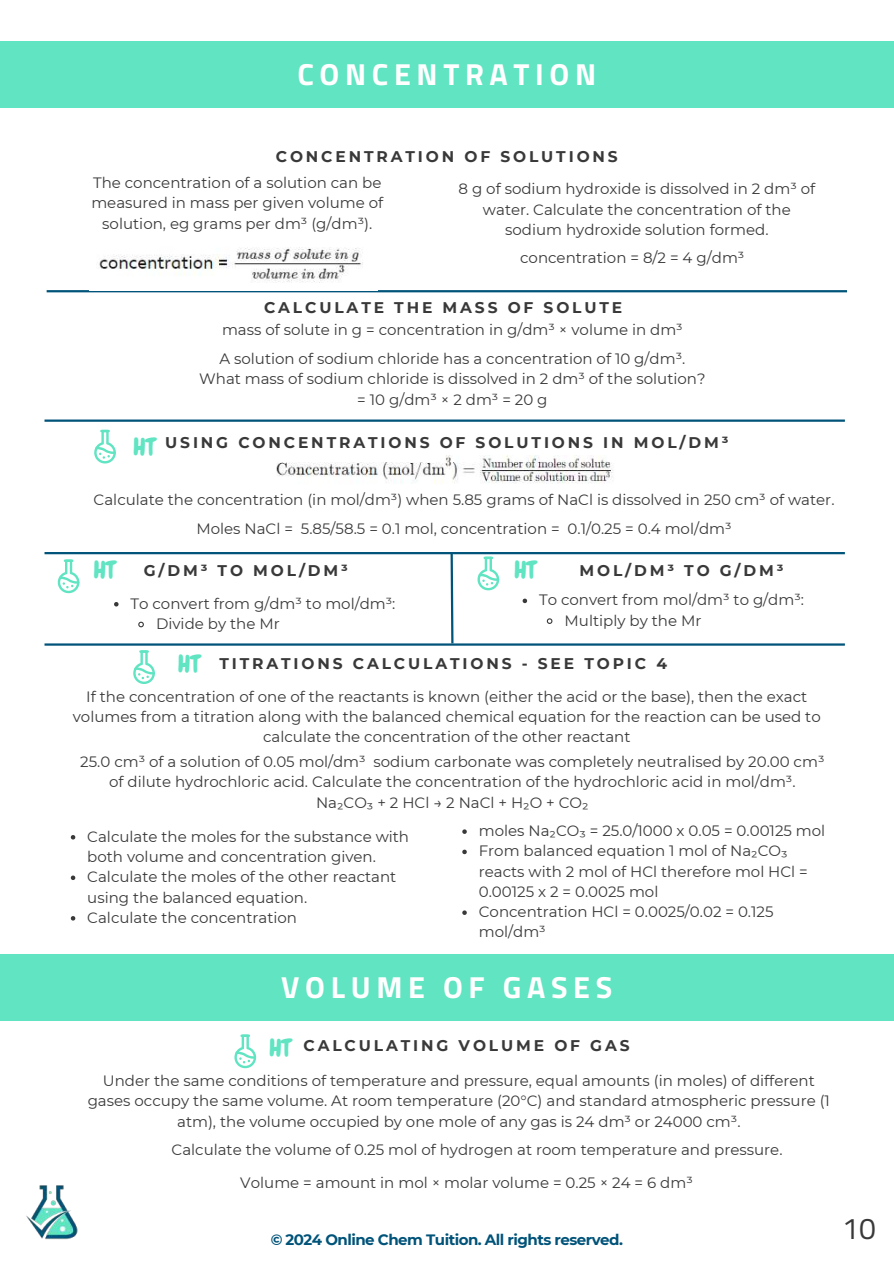
<style>
.page{position:relative;width:894px;height:1264px;background:#fff}
.page>*{position:absolute;margin:0;border:0;box-sizing:border-box;transform-origin:0 0}
.t1{font:700 30.45px "Titillium Web";letter-spacing:.185em;color:#fff}
.t2{font:30px "Titillium Web";color:#393939}
.t3{font:24px "Chewy";color:#60e4c2}
.t4{font:700 15.45px "Montserrat";letter-spacing:.185em;color:#393939}
.t5{font:15px/20.2px "Montserrat";color:#393939;text-align:center}
.t6{font:700 15px "Montserrat";letter-spacing:-.035em;color:#005379}
.s1{font-family:"Chewy";font-weight:400;font-size:24px;color:#60e4c2}
</style>
<div class="page">
<div style="left:0;top:41px;width:893px;height:67px;background:#60e4c2"></div>
<img style="left:26px;top:1185px;width:52px;height:55px">
<hr style="left:44px;top:419px;width:800px;height:3px;background:#005379">
<hr style="left:47px;top:290px;width:799px;height:2px;background:#005379">
<svg style="left:94px;top:430px;width:22px;height:33px"></svg>
<div style="left:0;top:953px;width:893px;height:67px;background:#60e4c2"></div>
<hr style="left:44px;top:643px;width:800px;height:2px;background:#005379">
<svg style="left:234px;top:1034px;width:22px;height:34px"></svg>
<img style="left:89px;top:247px;width:288px;height:44px">
<img style="left:276px;top:456px;width:338px;height:28px">
<svg style="left:449px;top:554px;width:5px;height:90px"></svg>
<hr style="left:44px;top:552px;width:800px;height:2px;background:#005379">
<svg style="left:114px;top:602px;width:4px;height:4px"></svg>
<svg style="left:138px;top:621px;width:6px;height:7px"></svg>
<svg style="left:522px;top:598px;width:5px;height:5px"></svg>
<svg style="left:546px;top:618px;width:7px;height:6px"></svg>
<svg style="left:58px;top:559px;width:21px;height:34px"></svg>
<svg style="left:477px;top:556px;width:22px;height:34px"></svg>
<svg style="left:133px;top:650px;width:22px;height:34px"></svg>
<svg style="left:71px;top:835px;width:4px;height:4px"></svg>
<svg style="left:71px;top:875px;width:4px;height:5px"></svg>
<svg style="left:71px;top:916px;width:4px;height:4px"></svg>
<svg style="left:462px;top:829px;width:4px;height:4px"></svg>
<svg style="left:462px;top:849px;width:4px;height:5px"></svg>
<svg style="left:462px;top:910px;width:4px;height:4px"></svg>
<h1 class="t1" style="left:297px;top:50px;width:300px">CONCENTRATION</h1>
<p class="t4" style="left:276px;top:147px;width:343px">CONCENTRATION OF SOLUTIONS</p>
<p class="t5" style="left:91px;top:172px;width:293px">The concentration of a solution can be measured in mass per given volume of solution, eg grams per dm³ (g/dm³).</p>
<p class="t5" style="left:458px;top:179px;width:358px">8 g of sodium hydroxide is dissolved in 2 dm³ of water. Calculate the concentration of the sodium hydroxide solution formed.</p>
<p class="t5" style="left:520px;top:248px;width:225px">concentration = 8/2 = 4 g/dm³</p>
<p class="t4" style="left:264px;top:298px;width:360px">CALCULATE THE MASS OF SOLUTE</p>
<p class="t5" style="left:219px;top:315px;width:467px;line-height:28.5px;text-align:left">mass of solute in g = concentration in g/dm³ × volume in dm³<br>A solution of sodium chloride has a concentration of 10 g/dm³.</p>
<p class="t5" style="left:199px;top:368px;width:508px">What mass of sodium chloride is dissolved in 2 dm³ of the solution? = 10 g/dm³ × 2 dm³ = 20 g</p>
<h3 class="t3" style="left:133px;top:431px;width:23px">HT</h3>
<p class="t4" style="left:165px;top:433px;width:564px">USING CONCENTRATIONS OF SOLUTIONS IN MOL/DM³</p>
<p class="t5" style="left:94px;top:485px;width:742px;line-height:28.5px">Calculate the concentration (in mol/dm³) when 5.85 grams of NaCl is dissolved in 250 cm³ of water.<br>Moles NaCl = 5.85/58.5 = 0.1 mol, concentration = 0.1/0.25 = 0.4 mol/dm³</p>
<p class="t4" style="left:93px;top:561px;width:256px"><span class="s1">HT</span> G/DM³ TO MOL/DM³</p>
<h3 class="t3" style="left:514px;top:554px;width:23px">HT</h3>
<p class="t4" style="left:579px;top:561px;width:205px">MOL/DM³ TO G/DM³</p>
<p class="t5" style="left:564px;top:590px;width:241px;text-align:left;text-indent:-26px">To convert from mol/dm³ to g/dm³:<br>Multiply by the Mr</p>
<h3 class="t3" style="left:178px;top:648px;width:23px">HT</h3>
<p class="t5" style="left:156px;top:593px;width:241px;text-align:left;text-indent:-26px">To convert from g/dm³ to mol/dm³:<br>Divide by the Mr</p>
<p class="t4" style="left:219px;top:653px;width:449px">TITRATIONS CALCULATIONS - SEE TOPIC 4</p>
<p class="t5" style="left:73px;top:686px;width:749px">If the concentration of one of the reactants is known (either the acid or the base), then the exact volumes from a titration along with the balanced chemical equation for the reaction can be used to calculate the concentration of the other reactant</p>
<p class="t5" style="left:80px;top:751px;width:745px">25.0 cm³ of a solution of 0.05 mol/dm³ sodium carbonate was completely neutralised by 20.00 cm³ of dilute hydrochloric acid. Calculate the concentration of the hydrochloric acid in mol/dm³.<br>Na₂CO₃ + 2 HCl → 2 NaCl + H₂O + CO₂</p>
<p class="t5" style="left:87px;top:826px;width:323px;text-align:left">Calculate the moles for the substance with both volume and concentration given.<br>Calculate the moles of the other reactant using the balanced equation.<br>Calculate the concentration</p>
<p class="t5" style="left:478px;top:820px;width:348px;text-align:left">moles Na₂CO₃ = 25.0/1000 x 0.05 = 0.00125 mol<br>From balanced equation 1 mol of Na₂CO₃ reacts with 2 mol of HCl therefore mol HCl =<br>0.00125 x 2 = 0.0025 mol<br>Concentration HCl = 0.0025/0.02 = 0.125 mol/dm³</p>
<h1 class="t1" style="left:281px;top:963px;width:332px">VOLUME OF GASES</h1>
<h3 class="t3" style="left:282px;top:1032px;width:10px">T</h3>
<p class="t4" style="left:269px;top:1035px;width:362px"><span class="s1">H</span> CALCULATING VOLUME OF GAS</p>
<p class="t5" style="left:88px;top:1070px;width:743px">Under the same conditions of temperature and pressure, equal amounts (in moles) of different gases occupy the same volume. At room temperature (20°C) and standard atmospheric pressure (1 atm), the volume occupied by one mole of any gas is 24 dm³ or 24000 cm³.</p>
<p class="t5" style="left:171px;top:1139px;width:612px">Calculate the volume of 0.25 mol of hydrogen at room temperature and pressure.</p>
<p class="t5" style="left:240px;top:1172px;width:454px">Volume = amount in mol × molar volume = 0.25 × 24 = 6 dm³</p>
<p class="t6" style="left:270px;top:1230px;width:354px">© 2024 Online Chem Tuition. All rights reserved.</p>
<h2 class="t2" style="left:842px;top:1205px;width:35px">10</h2>
</div>
